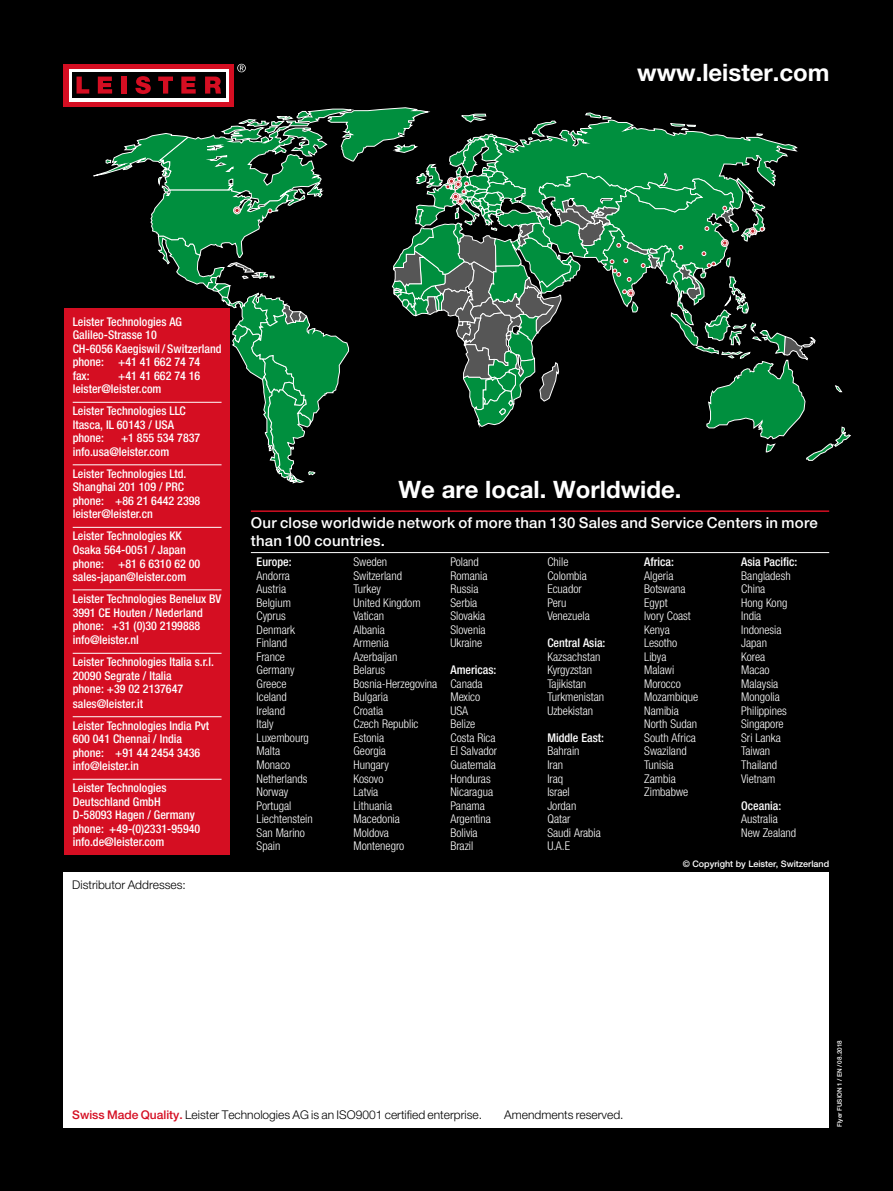
<style>
.page{position:relative;width:893px;height:1191px;background:#000}
.page>*{position:absolute;margin:0;border:0;box-sizing:border-box;transform-origin:0 0}
.t1{font:700 24px "Helvetica Neue LTW1 G";color:#fff}
.t2{font:500 15px/18px "Helvetica Neue LTW1 G";letter-spacing:.015em;color:#fff}
.t3{font:300 condensed 12px/13.5px "Helvetica Neue LTW1 G";color:#fff}
.t4{font:500 condensed 12px/13.5px "Helvetica Neue LTW1 G";color:#fff}
.t5{font:300 12px "Helvetica Neue LTW1 G";color:#000}
.t6{font:500 9px "Helvetica Neue LTW1 G";color:#fff}
.t7{font:500 6.3px "Helvetica Neue LTW1 G";letter-spacing:.01em;color:#fff}
.s1{font-weight:500;color:#d50e22}
</style>
<div class="page">
<div style="left:64px;top:872px;width:765px;height:255px;background:#fff"></div>
<hr style="left:251px;top:552px;width:578px;height:1px;background:#fff">
<hr style="left:251px;top:510px;width:578px;height:2px;background:#d50e22">
<div style="left:64px;top:64px;width:170px;height:42px;background:#d50e22"></div>
<div style="left:69px;top:69px;width:160px;height:32px;background:#fff"></div>
<div style="left:72px;top:72px;width:153px;height:26px;background:#000"></div>
<svg style="left:77px;top:77px;width:12px;height:17px"></svg>
<svg style="left:98px;top:77px;width:14px;height:17px"></svg>
<div style="left:122px;top:77px;width:5px;height:17px;background:#d50e22"></div>
<svg style="left:135px;top:76px;width:16px;height:18px"></svg>
<svg style="left:158px;top:77px;width:15px;height:17px"></svg>
<svg style="left:181px;top:77px;width:15px;height:17px"></svg>
<svg style="left:205px;top:77px;width:16px;height:17px"></svg>
<svg style="left:237px;top:64px;width:9px;height:8px"></svg>
<div style="left:64px;top:309px;width:166px;height:546px;background:#d50e22"></div>
<hr style="left:73px;top:402px;width:149px;height:1px;background:#fff">
<hr style="left:73px;top:464px;width:149px;height:1px;background:#fff">
<hr style="left:73px;top:527px;width:149px;height:1px;background:#fff">
<hr style="left:73px;top:589px;width:149px;height:1px;background:#fff">
<hr style="left:73px;top:653px;width:149px;height:1px;background:#fff">
<hr style="left:73px;top:716px;width:149px;height:1px;background:#fff">
<hr style="left:73px;top:779px;width:149px;height:1px;background:#fff">
<svg style="left:88px;top:107px;width:763px;height:376px"></svg>
<h1 class="t1" style="left:637px;top:58px;width:194px">www.leister.com</h1>
<p class="t4" style="left:73px;top:315px;width:150px">Leister Technologies AG<br>Galileo-Strasse 10<br>CH-6056 Kaegiswil / Switzerland phone: +41 41 662 74 74<br>fax:</p>
<p class="t4" style="left:73px;top:369px;width:129px;text-indent:45px">+41 41 662 74 16 leister@leister.com</p>
<p class="t4" style="left:73px;top:404px;width:115px">Leister Technologies LLC<br>Itasca, IL 60143 / USA phone:</p>
<p class="t4" style="left:73px;top:431px;width:129px;text-indent:48px">+1 855 534 7837 info.usa@leister.com</p>
<p class="t4" style="left:73px;top:467px;width:129px">Leister Technologies Ltd.<br>Shanghai 201 109 / PRC phone: +86 21 6442 2398 leister@leister.cn</p>
<p class="t4" style="left:73px;top:529px;width:129px">Leister Technologies KK<br>Osaka 564-0051 / Japan phone: +81 6 6310 62 00 sales-japan@leister.com</p>
<p class="t4" style="left:73px;top:592px;width:150px">Leister Technologies Benelux BV<br>3991 CE Houten / Nederland phone: +31 (0)30 2199888 info@leister.nl</p>
<p class="t4" style="left:73px;top:655px;width:143px">Leister Technologies Italia s.r.l.<br>20090 Segrate / Italia<br>phone: +39 02 2137647 sales@leister.it</p>
<p class="t4" style="left:73px;top:719px;width:138px">Leister Technologies India Pvt<br>600 041 Chennai / India phone: +91 44 2454 3436 info@leister.in</p>
<p class="t4" style="left:73px;top:781px;width:129px">Leister Technologies<br>Deutschland GmbH<br>D-58093 Hagen / Germany phone: +49-(0)2331-95940 info.de@leister.com</p>
<p class="t5" style="left:72px;top:877px;width:115px">Distributor Addresses:</p>
<h1 class="t1" style="left:399px;top:474px;width:284px">We are local. Worldwide.</h1>
<p class="t2" style="left:251px;top:514px;width:568px">Our close worldwide network of more than 130 Sales and Service Centers in more than 100 countries.</p>
<p class="t4" style="left:257px;top:555px;width:36px">Europe:</p>
<p class="t3" style="left:257px;top:569px;width:58px">Andorra<br>Austria<br>Belgium<br>Cyprus<br>Denmark<br>Finland<br>France<br>Germany<br>Greece<br>Iceland<br>Ireland<br>Italy<br>Luxembourg<br>Malta<br>Monaco<br>Netherlands<br>Norway<br>Portugal<br>Liechtenstein<br>San Marino<br>Spain</p>
<p class="t3" style="left:354px;top:555px;width:85px">Sweden<br>Switzerland<br>Turkey<br>United Kingdom<br>Vatican<br>Albania<br>Armenia<br>Azerbaijan<br>Belarus<br>Bosnia-Herzegovina<br>Bulgaria<br>Croatia<br>Czech Republic<br>Estonia<br>Georgia<br>Hungary<br>Kosovo<br>Latvia<br>Lithuania<br>Macedonia<br>Moldova<br>Montenegro</p>
<p class="t3" style="left:450px;top:555px;width:39px">Poland<br>Romania<br>Russia<br>Serbia<br>Slovakia<br>Slovenia<br>Ukraine</p>
<p class="t4" style="left:450px;top:663px;width:47px">Americas:</p>
<p class="t3" style="left:450px;top:677px;width:48px">Canada<br>Mexico<br>USA<br>Belize<br>Costa Rica<br>El Salvador<br>Guatemala<br>Honduras<br>Nicaragua<br>Panama<br>Argentina<br>Bolivia<br>Brazil</p>
<p class="t3" style="left:547px;top:555px;width:44px">Chile<br>Colombia<br>Ecuador<br>Peru<br>Venezuela</p>
<p class="t4" style="left:547px;top:636px;width:60px">Central Asia:</p>
<p class="t3" style="left:547px;top:650px;width:58px">Kazsachstan<br>Kyrgyzstan<br>Tajikistan<br>Turkmenistan<br>Uzbekistan</p>
<p class="t4" style="left:547px;top:731px;width:58px">Middle East:</p>
<p class="t3" style="left:547px;top:744px;width:55px">Bahrain<br>Iran<br>Iraq<br>Israel<br>Jordan<br>Qatar<br>Saudi Arabia<br>U.A.E</p>
<p class="t4" style="left:644px;top:555px;width:31px">Africa:</p>
<p class="t3" style="left:644px;top:569px;width:56px">Algeria<br>Botswana<br>Egypt<br>Ivory Coast<br>Kenya<br>Lesotho<br>Libya<br>Malawi<br>Morocco<br>Mozambique<br>Namibia<br>North Sudan<br>South Africa<br>Swaziland<br>Tunisia<br>Zambia<br>Zimbabwe</p>
<p class="t4" style="left:741px;top:555px;width:57px">Asia Pacific:</p>
<p class="t3" style="left:741px;top:569px;width:51px">Bangladesh<br>China<br>Hong Kong<br>India<br>Indonesia<br>Japan<br>Korea<br>Macao<br>Malaysia<br>Mongolia<br>Philippines<br>Singapore<br>Sri Lanka<br>Taiwan<br>Thailand<br>Vietnam</p>
<p class="t4" style="left:741px;top:798px;width:41px">Oceania:</p>
<p class="t3" style="left:741px;top:812px;width:56px">Australia<br>New Zealand</p>
<p class="t6" style="left:683px;top:858px;width:148px">© Copyright by Leister, Switzerland</p>
<p class="t5" style="left:72px;top:1107px;width:411px"><span class="s1">Swiss Made Quality.</span> Leister Technologies AG is an ISO9001 certified enterprise.</p>
<p class="t5" style="left:504px;top:1107px;width:121px">Amendments reserved.</p>
<p class="t7" style="left:836px;top:1127px;width:89px;rotate:-90deg">Flyer FUSION 1 / EN / 08.2018</p>
</div>
